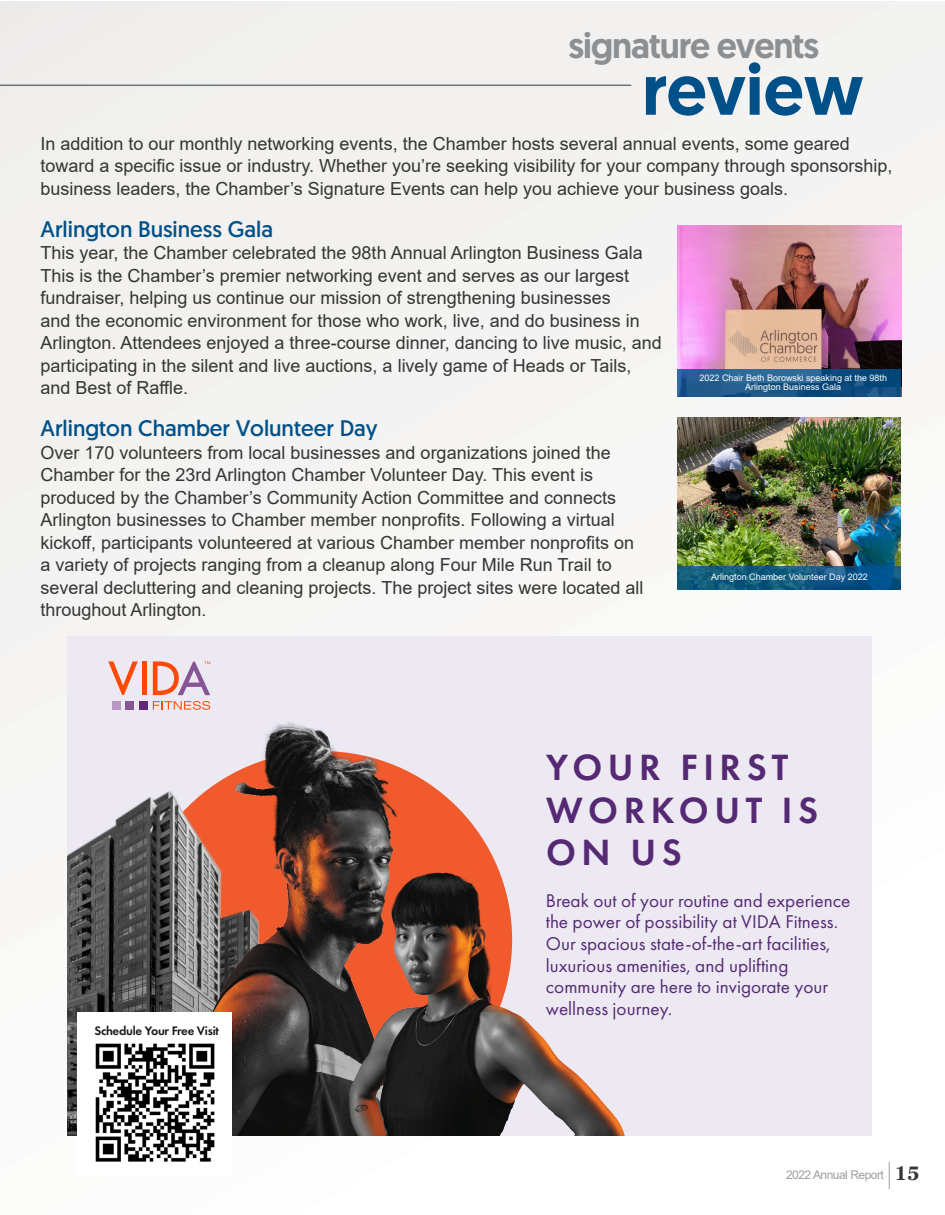
<style>
.page{position:relative;width:945px;height:1215px;background:#fff}
.page>*{position:absolute;margin:0;border:0;box-sizing:border-box;transform-origin:0 0}
.t1{font:500 72px "Geomanist";color:#005089}
.t2{font:600 37.95px/42.8px "Futura PT";letter-spacing:.15em;color:#552974}
.t3{font:500 36px "Geomanist";letter-spacing:-.03em;color:#8c9093}
.t4{font:22.5px "Geomanist";color:#005089}
.t5{font:700 19.5px "Georgia";color:#353534}
.t6{font:19.2px/21.8px "Futura PT";color:#552974}
.t7{font:18px/22.5px "Arial";color:#353534}
.t8{font:600 12.75px "Futura PT";letter-spacing:-.02em;color:#1a171d}
.t9{font:12px "Arial";letter-spacing:-.04em;color:#9fa0a3}
.t10{font:9px/9px "Arial";color:#fcfcfc;text-align:center}
</style>
<div class="page">
<div style="left:0;top:1px;width:945px;height:1214px;background:#f4f3f3"></div>
<hr style="left:0;top:85px;width:631px;height:1px;background:#6a7475">
<div style="left:68px;top:636px;width:804px;height:500px;background:#ece9f2"></div>
<img style="left:68px;top:815px;width:54px;height:321px">
<img style="left:122px;top:694px;width:365px;height:442px">
<img style="left:319px;top:845px;width:306px;height:291px">
<div style="left:78px;top:1013px;width:154px;height:163px;background:#fff"></div>
<img style="left:95px;top:1043px;width:120px;height:119px">
<svg style="left:153px;top:701px;width:57px;height:9px"></svg>
<div style="left:142px;top:661px;width:5px;height:34px;background:#ff4a06"></div>
<svg style="left:153px;top:661px;width:57px;height:34px"></svg>
<svg style="left:108px;top:661px;width:30px;height:34px"></svg>
<div style="left:112px;top:701px;width:8px;height:9px;background:#b999c3"></div>
<div style="left:126px;top:701px;width:8px;height:9px;background:#875498"></div>
<div style="left:139px;top:701px;width:8px;height:9px;background:#63267b"></div>
<img style="left:678px;top:225px;width:223px;height:144px">
<svg style="left:678px;top:369px;width:223px;height:28px;background:#1a5688"></svg>
<img style="left:677px;top:417px;width:224px;height:172px">
<svg style="left:678px;top:566px;width:223px;height:23px;background:#0e5881"></svg>
<svg style="left:889px;top:1162px;width:1px;height:27px"></svg>
<p class="t3" style="left:569px;top:22px;width:252px">signature events</p>
<p class="t1" style="left:642px;top:42px;width:223px">review</p>
<p class="t7" style="left:40px;top:132px;width:853px">In addition to our monthly networking events, the Chamber hosts several annual events, some geared toward a specific issue or industry. Whether you’re seeking visibility for your company through sponsorship, business leaders, the Chamber’s Signature Events can help you achieve your business goals.</p>
<p class="t4" style="left:40px;top:214px;width:234px">Arlington Business Gala</p>
<p class="t7" style="left:40px;top:242px;width:623px">This year, the Chamber celebrated the 98th Annual Arlington Business Gala This is the Chamber’s premier networking event and serves as our largest fundraiser, helping us continue our mission of strengthening businesses<br>and the economic environment for those who work, live, and do business in Arlington. Attendees enjoyed a three-course dinner, dancing to live music, and participating in the silent and live auctions, a lively game of Heads or Tails, and Best of Raffle.</p>
<p class="t4" style="left:40px;top:414px;width:339px">Arlington Chamber Volunteer Day</p>
<p class="t7" style="left:40px;top:441px;width:604px">Over 170 volunteers from local businesses and organizations joined the Chamber for the 23rd Arlington Chamber Volunteer Day. This event is produced by the Chamber’s Community Action Committee and connects Arlington businesses to Chamber member nonprofits. Following a virtual kickoff, participants volunteered at various Chamber member nonprofits on a variety of projects ranging from a cleanup along Four Mile Run Trail to several decluttering and cleaning projects. The project sites were located all throughout Arlington.</p>
<p class="t10" style="left:699px;top:373px;width:189px">2022 Chair Beth Borowski speaking at the 98th<br>Arlington Business Gala</p>
<p class="t10" style="left:711px;top:572px;width:158px">Arlington Chamber Volunteer Day 2022</p>
<p class="t8" style="left:94px;top:1023px;width:126px">Schedule Your Free Visit</p>
<p class="t2" style="left:546px;top:746px;width:273px">YOUR FIRST<br>WORKOUT IS<br>ON US</p>
<p class="t6" style="left:546px;top:889px;width:306px">Break out of your routine and experience the power of possibility at VIDA Fitness.<br>Our spacious state-of-the-art facilities, luxurious amenities, and uplifting community are here to invigorate your wellness journey.</p>
<p class="t9" style="left:786px;top:1166px;width:99px">2022 Annual Report</p>
<p class="t5" style="left:894px;top:1161px;width:27px">15</p>
</div>
